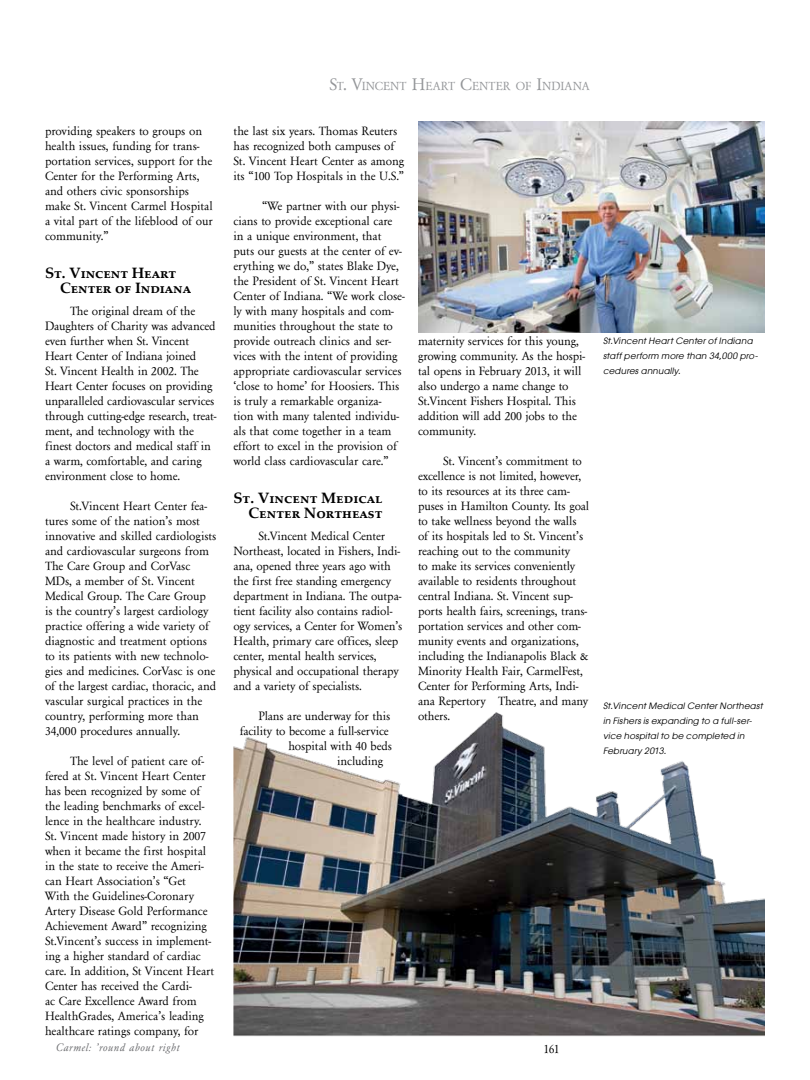
<style>
.page{position:relative;width:810px;height:1080px;background:#fff}
.page>*{position:absolute;margin:0;border:0;box-sizing:border-box;transform-origin:0 0}
.t1{font:700 15px/15px "Palatino Linotype";color:#000;text-align:right}
.t2{font:12.5px/15px "Garamond";letter-spacing:-.005em;color:#000}
.t3{font:12.25px "Garamond";color:#939598}
.t4{font:italic 11.25px "Garamond";letter-spacing:.05em;color:#6d6e71}
.t5{font:italic 8.75px/15px "Atlanta";letter-spacing:.025em;color:#000}
.s1{font-size:17.5px}
</style>
<div class="page">
<img style="left:233px;top:712px;width:532px;height:325px">
<img style="left:418px;top:121px;width:347px;height:212px">
<p class="t3" style="left:329px;top:79px;width:262px"><span class="s1">S</span>T<span class="s1">. V</span>INCENT <span class="s1">H</span>EART <span class="s1">C</span>ENTER OF <span class="s1">I</span>NDIANA</p>
<p class="t2" style="left:45px;top:124px;width:169px">providing speakers to groups on health issues, funding for trans&shy;portation services, support for the<br>Center for the Performing Arts, and others civic sponsorships make St. Vincent Carmel Hospital a vital part of the lifeblood of our community.”</p>
<p class="t1" style="left:60px;top:264px;width:133px;text-align:left;text-indent:-15px">St. Vincent Heart<br>Center of Indiana</p>
<p class="t2" style="left:45px;top:304px;width:173px;text-indent:25px">The original dream of the<br>Daughters of Charity was advanced even further when St. Vincent<br>Heart Center of Indiana joined<br>St. Vincent Health in 2002. The<br>Heart Center focuses on providing unparalleled cardiovascular services through cutting-edge research, treat&shy;ment, and technology with the finest doctors and medical staff in a warm, comfortable, and caring environment close to home.</p>
<p class="t2" style="left:45px;top:499px;width:173px;text-indent:25px">St.Vincent Heart Center fea&shy;tures some of the nation’s most innovative and skilled cardiologists and cardiovascular surgeons from<br>The Care Group and CorVasc<br>MDs, a member of St. Vincent<br>Medical Group. The Care Group is the country’s largest cardiology practice offering a wide variety of diagnostic and treatment options to its patients with new technolo&shy;gies and medicines. CorVasc is one of the largest cardiac, thoracic, and vascular surgical practices in the country, performing more than<br>34,000 procedures annually.</p>
<p class="t2" style="left:45px;top:754px;width:171px;text-indent:25px">The level of patient care of&shy;fered at St. Vincent Heart Center has been recognized by some of the leading benchmarks of excel&shy;lence in the healthcare industry.<br>St. Vincent made history in 2007 when it became the first hospital in the state to receive the Ameri&shy;can Heart Association’s “Get<br>With the Guidelines-Coronary<br>Artery Disease Gold Performance<br>Achievement Award” recognizing<br>St.Vincent’s success in implement&shy;ing a higher standard of cardiac care. In addition, St Vincent Heart<br>Center has received the Cardi-<br>ac Care Excellence Award from<br>HealthGrades, America’s leading healthcare ratings company, for</p>
<p class="t2" style="left:233px;top:124px;width:172px">the last six years. Thomas Reuters has recognized both campuses of St. Vincent Heart Center as among its “100 Top Hospitals in the U.S.”</p>
<p class="t2" style="left:233px;top:199px;width:173px;text-indent:29px">“We partner with our physi&shy;cians to provide exceptional care in a unique environment, that puts our guests at the center of ev&shy;erything we do,” states Blake Dye, the President of St. Vincent Heart Center of Indiana. “We work close&shy;ly with many hospitals and com&shy;munities throughout the state to provide outreach clinics and ser&shy;vices with the intent of providing appropriate cardiovascular services ‘close to home’ for Hoosiers. This is truly a remarkable organiza-<br>tion with many talented individu&shy;als that come together in a team effort to excel in the provision of world class cardiovascular care.”</p>
<p class="t1" style="left:233px;top:489px;width:151px">St. Vincent Medical<br>Center Northeast</p>
<p class="t2" style="left:233px;top:529px;width:170px;text-indent:25px">St.Vincent Medical Center Northeast, located in Fishers, Indi&shy;ana, opened three years ago with the first free standing emergency department in Indiana. The outpa&shy;tient facility also contains radiol&shy;ogy services, a Center for Women’s Health, primary care offices, sleep center, mental health services, physical and occupational therapy and a variety of specialists.</p>
<p class="t2" style="left:258px;top:709px;width:133px">Plans are underway for this</p>
<p class="t2" style="left:240px;top:724px;width:151px">facility to become a full-service</p>
<p class="t2" style="left:288px;top:739px;width:105px">hospital with 40 beds</p>
<p class="t2" style="left:337px;top:754px;width:48px">including</p>
<p class="t2" style="left:418px;top:334px;width:169px">maternity services for this young, growing community. As the hospi&shy;tal opens in February 2013, it will also undergo a name change to<br>St.Vincent Fishers Hospital. This addition will add 200 jobs to the community.</p>
<p class="t2" style="left:418px;top:454px;width:173px;text-indent:25px">St. Vincent’s commitment to excellence is not limited, however, to its resources at its three cam&shy;puses in Hamilton County. Its goal to take wellness beyond the walls of its hospitals led to St. Vincent’s reaching out to the community<br>to make its services conveniently available to residents throughout central Indiana. St. Vincent sup&shy;ports health fairs, screenings, trans&shy;portation services and other com&shy;munity events and organizations, including the Indianapolis Black &amp;<br>Minority Health Fair, CarmelFest,<br>Center for Performing Arts, Indi&shy;ana Repertory Theatre, and many others.</p>
<p class="t4" style="left:56px;top:1041px;width:125px">Carmel: ’round about right</p>
<p class="t2" style="left:544px;top:1042px;width:17px">161</p>
<p class="t5" style="left:603px;top:332px;width:156px">St.Vincent Heart Center of Indiana staff perform more than 34,000 pro&shy;cedures annually.</p>
<p class="t5" style="left:603px;top:697px;width:161px">St.Vincent Medical Center Northeast in Fishers is expanding to a full-ser&shy;vice hospital to be completed in<br>February 2013.</p>
</div>
